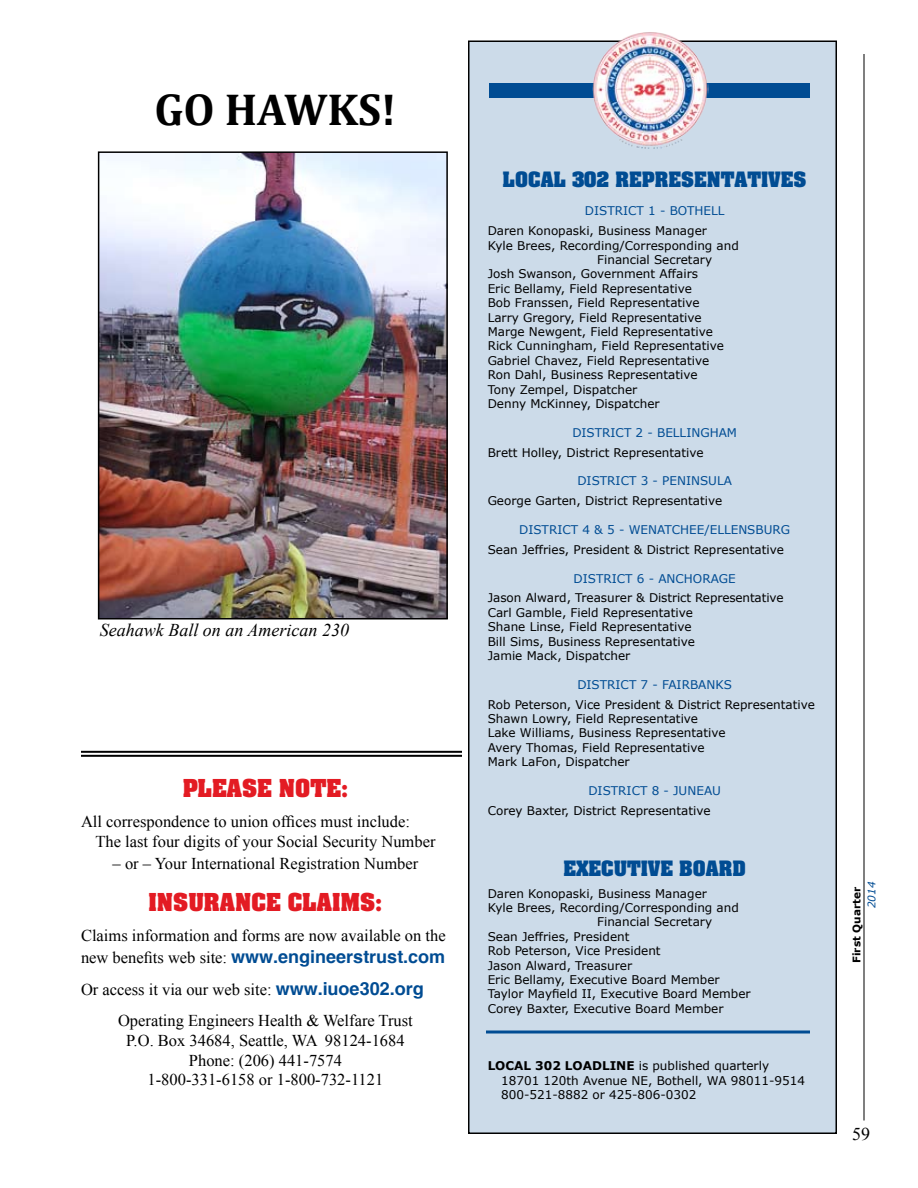
<style>
.page{position:relative;width:918px;height:1188px;background:#fff}
.page>*{position:absolute;margin:0;border:0;box-sizing:border-box;transform-origin:0 0}
.t1{font:700 45px "Cambria";color:#000}
.t2{font:700 21px "Aardvark";color:#e31b23}
.t3{font:700 18px "Switzerland";color:#004c93}
.t4{font:700 18px "Aardvark";color:#004c93}
.t5{font:italic 18px "Times New Roman";color:#000}
.t6{font:18px "Times New Roman";color:#000}
.t7{font:16.5px/19.8px "Times New Roman";color:#000}
.t8{font:12px/14.4px "Verdana";color:#000}
.t9{font:12px "Verdana";color:#004c93}
.t10{font:700 10.5px "Verdana";color:#000}
.t11{font:italic 10.5px "Verdana";color:#004c93}
.s1{font-family:"Times New Roman";font-weight:400;font-size:16.5px;color:#000}
.s2{font-family:"Switzerland";font-weight:700;font-size:18px;color:#004c93}
.s3{font-weight:700}
</style>
<div class="page">
<hr style="left:864px;top:54px;width:1px;height:1066px;background:#000">
<div style="left:469px;top:41px;width:367px;height:1092px;background:#ccdbe9"></div>
<div style="left:468px;top:40px;width:369px;height:1094px;border:2px solid #000"></div>
<div style="left:489px;top:83px;width:321px;height:15px;background:#004c93"></div>
<img style="left:592px;top:32px;width:117px;height:116px">
<svg style="left:486px;top:1030px;width:324px;height:4px"></svg>
<hr style="left:81px;top:751px;width:381px;height:2px;background:#000">
<hr style="left:81px;top:755px;width:381px;height:2px;background:#000">
<img style="left:101px;top:154px;width:344px;height:463px">
<div style="left:98px;top:151px;width:350px;height:469px;border:2px solid #000"></div>
<h1 class="t1" style="left:154px;top:78px;width:243px">GO HAWKS!</h1>
<h3 class="t5" style="left:100px;top:617px;width:251px">Seahawk Ball on an American 230</h3>
<h2 class="t2" style="left:183px;top:773px;width:167px">PLEASE NOTE:</h2>
<h3 class="t7" style="left:95px;top:812px;width:342px;text-indent:-14px">All correspondence to union offices must include:<br>The last four digits of your Social Security Number</h3>
<h3 class="t7" style="left:113px;top:853px;width:307px">– or – Your International Registration Number</h3>
<h2 class="t2" style="left:149px;top:887px;width:235px">INSURANCE CLAIMS:</h2>
<h3 class="t7" style="left:81px;top:926px;width:366px">Claims information and forms are now available on the</h3>
<h3 class="t3" style="left:81px;top:946px;width:366px"><span class="s1">new benefits web site:</span> www.engineerstrust.com</h3>
<h3 class="t7" style="left:118px;top:974px;width:307px;line-height:30.6px;text-indent:-37px">Or access it via our web site: <span class="s2">www.iuoe302.org<br></span>Operating Engineers Health &amp; Welfare Trust</h3>
<h3 class="t7" style="left:126px;top:1030px;width:280px;text-align:center">P.O. Box 34684, Seattle, WA 98124-1684<br>Phone: (206) 441-7574<br>1-800-331-6158 or 1-800-732-1121</h3>
<h3 class="t4" style="left:503px;top:166px;width:305px">LOCAL 302 REPRESENTATIVES</h3>
<p class="t9" style="left:585px;top:203px;width:141px">DISTRICT 1 - BOTHELL</p>
<p class="t8" style="left:488px;top:223px;width:221px">Daren Konopaski, Business Manager</p>
<p class="t8" style="left:488px;top:238px;width:253px">Kyle Brees, Recording/Corresponding and</p>
<p class="t8" style="left:597px;top:252px;width:116px">Financial Secretary</p>
<p class="t8" style="left:488px;top:267px;width:212px">Josh Swanson, Government Affairs</p>
<p class="t8" style="left:488px;top:281px;width:206px">Eric Bellamy, Field Representative</p>
<p class="t8" style="left:488px;top:295px;width:214px">Bob Franssen, Field Representative</p>
<p class="t8" style="left:488px;top:310px;width:215px">Larry Gregory, Field Representative</p>
<p class="t8" style="left:488px;top:324px;width:227px">Marge Newgent, Field Representative</p>
<p class="t8" style="left:488px;top:339px;width:238px">Rick Cunningham, Field Representative</p>
<p class="t8" style="left:488px;top:353px;width:223px">Gabriel Chavez, Field Representative</p>
<p class="t8" style="left:488px;top:367px;width:211px">Ron Dahl, Business Representative</p>
<p class="t8" style="left:488px;top:382px;width:151px">Tony Zempel, Dispatcher</p>
<p class="t8" style="left:488px;top:396px;width:174px">Denny McKinney, Dispatcher</p>
<p class="t9" style="left:572px;top:424px;width:166px">DISTRICT 2 - BELLINGHAM</p>
<p class="t8" style="left:488px;top:445px;width:217px">Brett Holley, District Representative</p>
<p class="t9" style="left:577px;top:473px;width:156px">DISTRICT 3 - PENINSULA</p>
<p class="t8" style="left:488px;top:493px;width:236px">George Garten, District Representative</p>
<p class="t9" style="left:519px;top:521px;width:273px">DISTRICT 4 &amp; 5 - WENATCHEE/ELLENSBURG</p>
<p class="t8" style="left:488px;top:542px;width:298px">Sean Jeffries, President &amp; District Representative</p>
<p class="t9" style="left:574px;top:570px;width:164px">DISTRICT 6 - ANCHORAGE</p>
<p class="t8" style="left:488px;top:591px;width:297px">Jason Alward, Treasurer &amp; District Representative Carl Gamble, Field Representative<br>Shane Linse, Field Representative<br>Bill Sims, Business Representative<br>Jamie Mack, Dispatcher</p>
<p class="t9" style="left:577px;top:676px;width:156px">DISTRICT 7 - FAIRBANKS</p>
<p class="t8" style="left:488px;top:697px;width:329px">Rob Peterson, Vice President &amp; District Representative Shawn Lowry, Field Representative<br>Lake Williams, Business Representative<br>Avery Thomas, Field Representative<br>Mark LaFon, Dispatcher</p>
<p class="t9" style="left:588px;top:782px;width:134px">DISTRICT 8 - JUNEAU</p>
<p class="t8" style="left:488px;top:803px;width:224px">Corey Baxter, District Representative</p>
<h3 class="t4" style="left:563px;top:855px;width:184px">EXECUTIVE BOARD</h3>
<p class="t8" style="left:488px;top:886px;width:221px">Daren Konopaski, Business Manager</p>
<p class="t8" style="left:488px;top:900px;width:253px">Kyle Brees, Recording/Corresponding and</p>
<p class="t8" style="left:597px;top:915px;width:116px">Financial Secretary</p>
<p class="t8" style="left:488px;top:929px;width:143px">Sean Jeffries, President</p>
<p class="t8" style="left:488px;top:943px;width:174px">Rob Peterson, Vice President</p>
<p class="t8" style="left:488px;top:958px;width:146px">Jason Alward, Treasurer</p>
<p class="t8" style="left:488px;top:972px;width:233px">Eric Bellamy, Executive Board Member</p>
<p class="t8" style="left:488px;top:987px;width:264px">Taylor Mayfield II, Executive Board Member</p>
<p class="t8" style="left:488px;top:1001px;width:237px">Corey Baxter, Executive Board Member</p>
<p class="t8" style="left:501px;top:1059px;width:305px;text-indent:-14px"><span class="s3">LOCAL 302 LOADLINE</span> is published quarterly<br>18701 120th Avenue NE, Bothell, WA 98011-9514<br>800-521-8882 or 425-806-0302</p>
<p class="t10" style="left:849px;top:963px;width:77px;rotate:-90deg">First Quarter</p>
<p class="t11" style="left:865px;top:908px;width:28px;rotate:-90deg">2014</p>
<h3 class="t6" style="left:852px;top:1122px;width:19px">59</h3>
</div>
